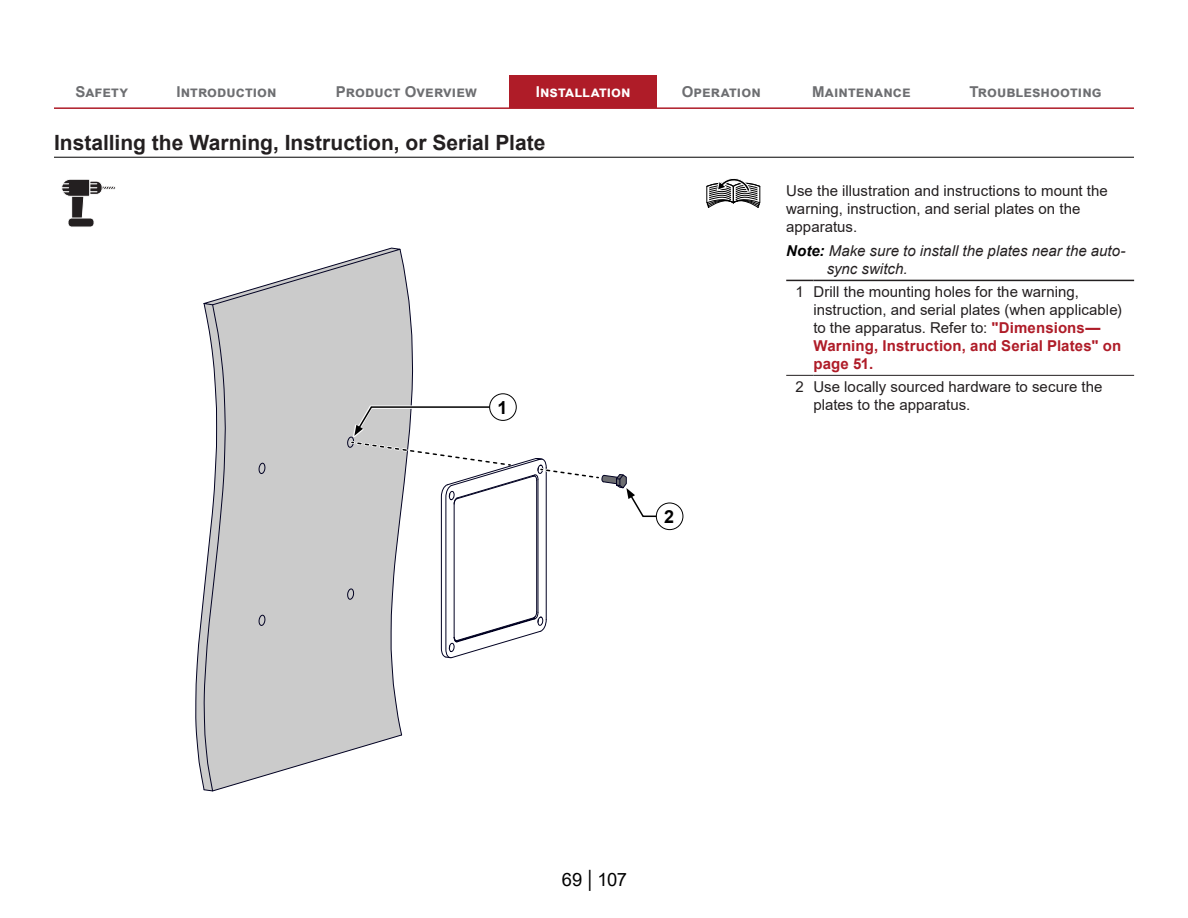
<style>
.page{position:relative;width:1188px;height:918px;background:#fff}
.page>*{position:absolute;margin:0;border:0;box-sizing:border-box;transform-origin:0 0}
.section_title{font:700 21px "Arial";color:#231f20}
.t1{font:18.3px "Arial";color:#000}
.callout{font:700 18px "Arial";color:#000}
.text{font:15px/18px "Arial";letter-spacing:.005em;color:#231f20}
.t2{font:700 15px "Arial";letter-spacing:.01em;color:#6d6e71}
.note_or_important_wi{font:italic 15px/18px "Arial";color:#231f20}
.t3{font:700 15px "Arial";letter-spacing:.01em;color:#fff}
.text_centered{font:15px "Arial";color:#231f20}
.s1{font-weight:700;color:#000}
.s2{font-weight:700;color:#af1c28}
.s3{font-family:"Arial Narrow";font-size:22.5px}
</style>
<div class="page">
<hr style="left:54px;top:107px;width:1080px;height:2px;background:#af1c28">
<div style="left:509px;top:75px;width:148px;height:32px;background:#af1c28"></div>
<hr style="left:54px;top:157px;width:1080px;height:1px;background:#000">
<svg style="left:195px;top:247px;width:476px;height:545px"></svg>
<div style="left:656px;top:503px;width:27px;height:27px;background:#fff;border-radius:50%"></div>
<div style="left:656px;top:503px;width:27px;height:27px;border:1px solid #000;border-radius:50%"></div>
<div style="left:490px;top:394px;width:26px;height:26px;background:#fff;border-radius:50%"></div>
<div style="left:489px;top:394px;width:27px;height:27px;border:1px solid #000;border-radius:50%"></div>
<div style="left:68px;top:218px;width:26px;height:9px;background:#231f20;border-radius:4px"></div>
<div style="left:68px;top:218px;width:26px;height:9px;border:1px solid #fff;border-radius:4px"></div>
<svg style="left:62px;top:179px;width:54px;height:41px"></svg>
<svg style="left:706px;top:178px;width:54px;height:30px"></svg>
<svg style="left:786px;top:280px;width:27px;height:1px"></svg>
<hr style="left:813px;top:280px;width:321px;height:1px;background:#231f20">
<svg style="left:786px;top:375px;width:27px;height:1px"></svg>
<hr style="left:813px;top:375px;width:321px;height:1px;background:#231f20">
<p class="t2" style="left:75px;top:81px;width:54px">Safety</p>
<p class="t2" style="left:176px;top:81px;width:102px">Introduction</p>
<p class="t2" style="left:336px;top:81px;width:143px">Product Overview</p>
<p class="t3" style="left:536px;top:81px;width:97px">Installation</p>
<p class="t2" style="left:682px;top:81px;width:81px">Operation</p>
<p class="t2" style="left:812px;top:81px;width:100px">Maintenance</p>
<p class="t2" style="left:970px;top:81px;width:134px">Troubleshooting</p>
<p class="section_title" style="left:54px;top:128px;width:493px">Installing the Warning, Instruction, or Serial Plate</p>
<p class="callout" style="left:498px;top:395px;width:12px">1</p>
<p class="callout" style="left:664px;top:504px;width:12px">2</p>
<p class="text" style="left:786px;top:181px;width:323px">Use the illustration and instructions to mount the warning, instruction, and serial plates on the apparatus.</p>
<p class="note_or_important_wi" style="left:827px;top:242px;width:300px;text-indent:-40px"><span class="s1">Note:</span> Make sure to install the plates near the auto&shy;sync switch.</p>
<p class="text_centered" style="left:796px;top:282px;width:10px">1</p>
<p class="text" style="left:813px;top:283px;width:310px">Drill the mounting holes for the warning, instruction, and serial plates (when applicable) to the apparatus. Refer to: <span class="s2">"Dimensions— Warning, Instruction, and Serial Plates" on page 51.</span></p>
<p class="text_centered" style="left:796px;top:377px;width:10px">2</p>
<p class="text" style="left:813px;top:378px;width:291px">Use locally sourced hardware to secure the plates to the apparatus.</p>
<p class="t1" style="left:562px;top:867px;width:67px">69 <span class="s3">|</span> 107</p>
</div>
